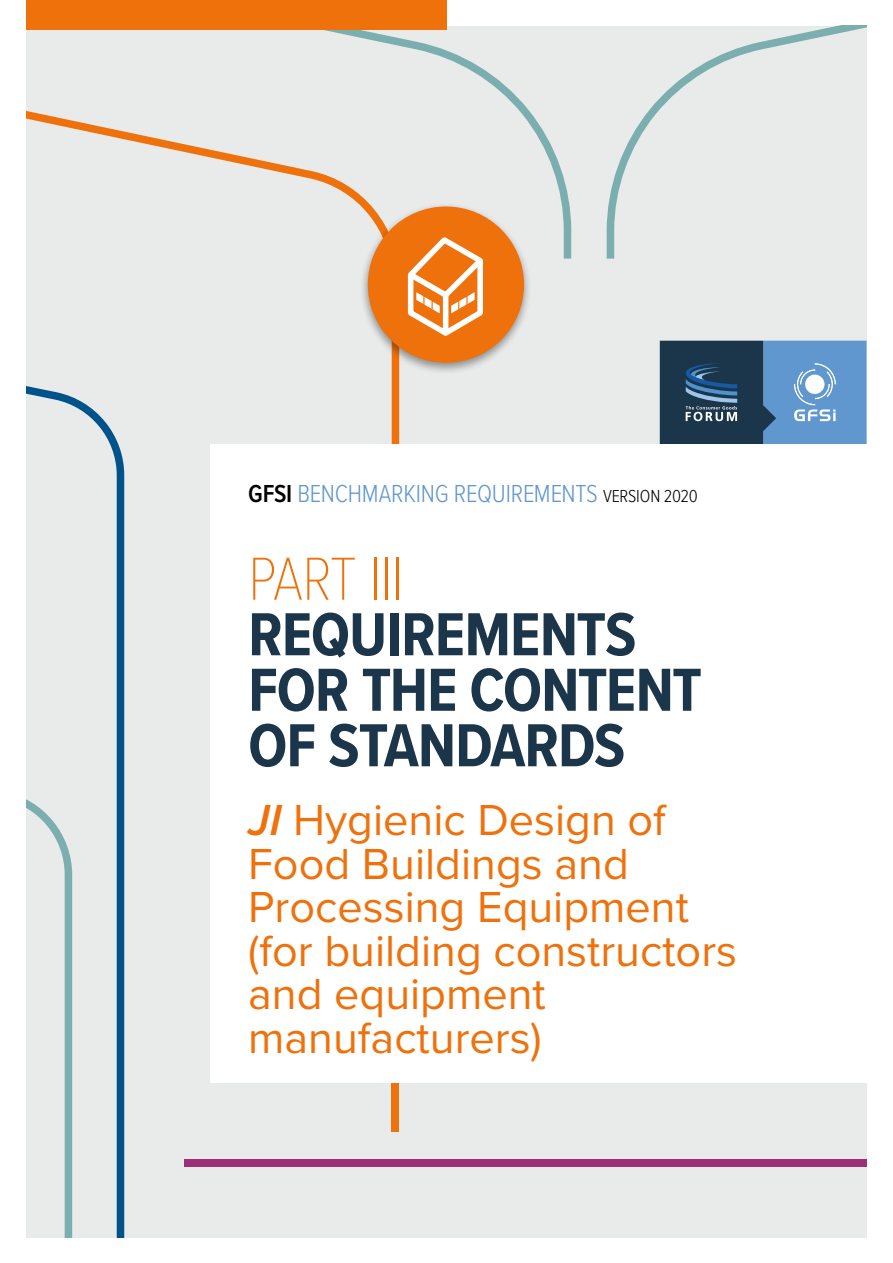
<style>
.page{position:relative;width:893px;height:1263px;background:#fff}
.page>*{position:absolute;margin:0;border:0;box-sizing:border-box;transform-origin:0 0}
.t1{font:700 63px/55.5px "Proxima Nova Cond";letter-spacing:-.015em;color:#1b354b}
.t2{font:100 63px "Proxima Nova Cond";letter-spacing:-.02em;color:#ef710c}
.t3{font:45px/43.5px "Proxima Nova";color:#ef710c}
.t4{font:300 25.5px "Proxima Nova Cond";letter-spacing:-.01em;color:#6097cf}
.s1{font-weight:600;color:#000}
.s2{font-size:18px;color:#000}
.s3{font-weight:600;font-style:italic}
</style>
<div class="page">
<div style="left:26px;top:26px;width:840px;height:1211px;background:#e9eaea"></div>
<svg style="left:26px;top:788px;width:98px;height:449px"></svg>
<svg style="left:26px;top:111px;width:373px;height:677px"></svg>
<svg style="left:522px;top:1082px;width:344px;height:1px"></svg>
<div style="left:184px;top:1159px;width:682px;height:8px;background:#9b3078"></div>
<svg style="left:239px;top:26px;width:332px;height:233px"></svg>
<svg style="left:607px;top:26px;width:259px;height:233px"></svg>
<div style="left:392px;top:919px;width:7px;height:213px;background:#ef710c"></div>
<svg style="left:660px;top:341px;width:206px;height:103px;background:#476e94"></svg>
<div style="left:211px;top:444px;width:682px;height:638px;background:#fff"></div>
<div style="left:26px;top:0;width:420px;height:29px;background:#ef710c"></div>
<div style="left:359px;top:202px;width:173px;height:173px;background:#000;opacity:.4"></div>
<div style="left:368px;top:206px;width:156px;height:157px;background:#ef710c;border-radius:50%"></div>
<svg style="left:407px;top:237px;width:76px;height:99px"></svg>
<p class="t4" style="left:248px;top:474px;width:451px"><span class="s1">GFSI</span> BENCHMARKING REQUIREMENTS <span class="s2">VERSION 2020</span></p>
<h1 class="t2" style="left:248px;top:532px;width:156px">PART III</h1>
<h1 class="t1" style="left:248px;top:605px;width:455px">REQUIREMENTS<br>FOR THE CONTENT<br>OF STANDARDS</h1>
<p class="t3" style="left:248px;top:796px;width:490px"><span class="s3">JI</span> Hygienic Design of<br>Food Buildings and<br>Processing Equipment (for building constructors and equipment manufacturers)</p>
</div>
